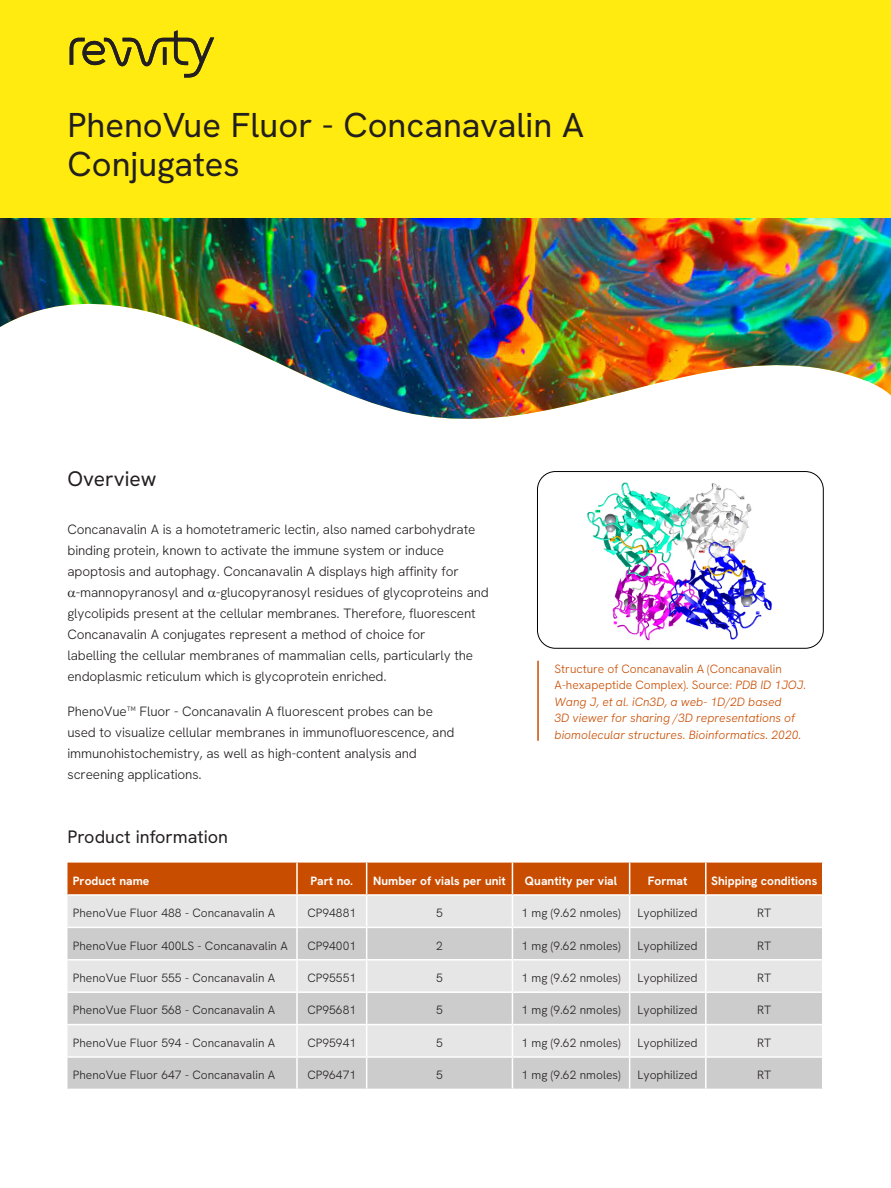
<style>
.page{position:relative;width:891px;height:1188px;background:#fff}
.page>*{position:absolute;margin:0;border:0;box-sizing:border-box;transform-origin:0 0}
.Main_Heading{font:34.5px/39px "Hanken Grotesk";color:#231f20}
.Intro_subhead{font:21px "Hanken Grotesk";color:#231f20}
.Sub_Head{font:18px "Hanken Grotesk";color:#231f20}
.t1{font:300 13.5px/21px "Hanken Grotesk";letter-spacing:-.01em;color:#231f20}
.t2{font:300 12px "Hanken Grotesk";color:#231f20}
.t3{font:italic 300 12px/16.5px "Hanken Grotesk";color:#c94d00}
.t4{font:700 12px "Hanken Grotesk";color:#fff}
.s1{font-style:normal}
</style>
<div class="page">
<img style="left:0;top:218px;width:891px;height:201px">
<div style="left:0;top:0;width:891px;height:218px;background:#ffeb0f"></div>
<svg style="left:70px;top:30px;width:144px;height:48px"></svg>
<div style="left:68px;top:863px;width:754px;height:31px;background:#c94d00"></div>
<div style="left:68px;top:896px;width:754px;height:31px;background:#e6e6e6"></div>
<svg style="left:68px;top:928px;width:754px;height:161px;background:#d6d6d6"></svg>
<hr style="left:296px;top:863px;width:2px;height:31px;background:#fff">
<hr style="left:366px;top:863px;width:1px;height:31px;background:#fff">
<hr style="left:512px;top:863px;width:1px;height:31px;background:#fff">
<hr style="left:629px;top:863px;width:1px;height:31px;background:#fff">
<hr style="left:705px;top:863px;width:2px;height:31px;background:#fff">
<hr style="left:296px;top:896px;width:2px;height:31px;background:#fff">
<hr style="left:366px;top:896px;width:1px;height:31px;background:#fff">
<hr style="left:512px;top:896px;width:1px;height:31px;background:#fff">
<hr style="left:629px;top:896px;width:1px;height:31px;background:#fff">
<hr style="left:705px;top:896px;width:2px;height:31px;background:#fff">
<hr style="left:296px;top:928px;width:2px;height:31px;background:#fff">
<hr style="left:366px;top:928px;width:1px;height:31px;background:#fff">
<hr style="left:512px;top:928px;width:1px;height:31px;background:#fff">
<hr style="left:629px;top:928px;width:1px;height:31px;background:#fff">
<hr style="left:705px;top:928px;width:2px;height:31px;background:#fff">
<hr style="left:68px;top:959px;width:229px;height:2px;background:#fff">
<hr style="left:297px;top:959px;width:70px;height:2px;background:#fff">
<hr style="left:296px;top:961px;width:2px;height:30px;background:#fff">
<hr style="left:367px;top:959px;width:145px;height:2px;background:#fff">
<hr style="left:366px;top:961px;width:1px;height:30px;background:#fff">
<hr style="left:512px;top:959px;width:118px;height:2px;background:#fff">
<hr style="left:512px;top:961px;width:1px;height:30px;background:#fff">
<hr style="left:630px;top:959px;width:76px;height:2px;background:#fff">
<hr style="left:629px;top:961px;width:1px;height:30px;background:#fff">
<hr style="left:706px;top:959px;width:117px;height:2px;background:#fff">
<hr style="left:705px;top:961px;width:2px;height:30px;background:#fff">
<hr style="left:68px;top:991px;width:229px;height:2px;background:#fff">
<hr style="left:297px;top:991px;width:70px;height:2px;background:#fff">
<hr style="left:296px;top:993px;width:2px;height:31px;background:#fff">
<hr style="left:367px;top:991px;width:145px;height:2px;background:#fff">
<hr style="left:366px;top:993px;width:1px;height:31px;background:#fff">
<hr style="left:512px;top:991px;width:118px;height:2px;background:#fff">
<hr style="left:512px;top:993px;width:1px;height:31px;background:#fff">
<hr style="left:630px;top:991px;width:76px;height:2px;background:#fff">
<hr style="left:629px;top:993px;width:1px;height:31px;background:#fff">
<hr style="left:706px;top:991px;width:117px;height:2px;background:#fff">
<hr style="left:705px;top:993px;width:2px;height:31px;background:#fff">
<hr style="left:68px;top:1024px;width:229px;height:1px;background:#fff">
<hr style="left:297px;top:1024px;width:70px;height:1px;background:#fff">
<hr style="left:296px;top:1025px;width:2px;height:31px;background:#fff">
<hr style="left:367px;top:1024px;width:145px;height:1px;background:#fff">
<hr style="left:366px;top:1025px;width:1px;height:31px;background:#fff">
<hr style="left:512px;top:1024px;width:118px;height:1px;background:#fff">
<hr style="left:512px;top:1025px;width:1px;height:31px;background:#fff">
<hr style="left:630px;top:1024px;width:76px;height:1px;background:#fff">
<hr style="left:629px;top:1025px;width:1px;height:31px;background:#fff">
<hr style="left:706px;top:1024px;width:117px;height:1px;background:#fff">
<hr style="left:705px;top:1025px;width:2px;height:31px;background:#fff">
<hr style="left:68px;top:1056px;width:229px;height:2px;background:#fff">
<hr style="left:297px;top:1056px;width:70px;height:2px;background:#fff">
<hr style="left:296px;top:1058px;width:2px;height:31px;background:#fff">
<hr style="left:367px;top:1056px;width:145px;height:2px;background:#fff">
<hr style="left:366px;top:1058px;width:1px;height:31px;background:#fff">
<hr style="left:512px;top:1056px;width:118px;height:2px;background:#fff">
<hr style="left:512px;top:1058px;width:1px;height:31px;background:#fff">
<hr style="left:630px;top:1056px;width:76px;height:2px;background:#fff">
<hr style="left:629px;top:1058px;width:1px;height:31px;background:#fff">
<hr style="left:706px;top:1056px;width:117px;height:2px;background:#fff">
<hr style="left:705px;top:1058px;width:2px;height:31px;background:#fff">
<img style="left:587px;top:482px;width:185px;height:159px">
<div style="left:537px;top:471px;width:287px;height:177px;border:1px solid #000;border-radius:18px"></div>
<hr style="left:537px;top:661px;width:2px;height:80px;background:#c94d00">
<p class="Main_Heading" style="left:68px;top:104px;width:518px">PhenoVue Fluor - Concanavalin A<br>Conjugates</p>
<p class="Intro_subhead" style="left:68px;top:465px;width:90px">Overview</p>
<p class="t1" style="left:68px;top:519px;width:409px">Concanavalin A is a homotetrameric lectin, also named carbohydrate</p>
<p class="t1" style="left:68px;top:540px;width:378px">binding protein, known to activate the immune system or induce</p>
<p class="t1" style="left:68px;top:561px;width:393px">apoptosis and autophagy. Concanavalin A displays high affinity for</p>
<p class="t1" style="left:76px;top:582px;width:415px">-mannopyranosyl and -glucopyranosyl residues of glycoproteins and</p>
<p class="t1" style="left:68px;top:603px;width:410px">glycolipids present at the cellular membranes. Therefore, fluorescent</p>
<p class="t1" style="left:68px;top:624px;width:359px">Concanavalin A conjugates represent a method of choice for</p>
<p class="t1" style="left:68px;top:645px;width:407px">labelling the cellular membranes of mammalian cells, particularly the</p>
<p class="t1" style="left:68px;top:666px;width:321px">endoplasmic reticulum which is glycoprotein enriched.</p>
<p class="t1" style="left:68px;top:700px;width:389px">PhenoVue™ Fluor - Concanavalin A fluorescent probes can be used to visualize cellular membranes in immunofluorescence, and immunohistochemistry, as well as high-content analysis and screening applications.</p>
<p class="t3" style="left:555px;top:660px;width:253px"><span class="s1">Structure of Concanavalin A (Concanavalin A-hexapeptide Complex). Source:</span> PDB ID 1JOJ.<br>Wang J, et al. iCn3D, a web- 1D/2D based<br>3D viewer for sharing /3D representations of biomolecular structures. Bioinformatics. 2020.</p>
<p class="Sub_Head" style="left:68px;top:826px;width:162px">Product information</p>
<p class="t4" style="left:73px;top:873px;width:78px">Product name</p>
<p class="t4" style="left:310px;top:873px;width:44px">Part no.</p>
<p class="t4" style="left:373px;top:873px;width:134px">Number of vials per unit</p>
<p class="t4" style="left:525px;top:873px;width:94px">Quantity per vial</p>
<p class="t4" style="left:648px;top:873px;width:41px">Format</p>
<p class="t4" style="left:711px;top:873px;width:108px">Shipping conditions</p>
<p class="t2" style="left:73px;top:905px;width:204px">PhenoVue Fluor 488 - Concanavalin A</p>
<p class="t2" style="left:308px;top:905px;width:50px">CP94881</p>
<p class="t2" style="left:436px;top:905px;width:8px">5</p>
<p class="t2" style="left:521px;top:905px;width:101px">1 mg (9.62 nmoles)</p>
<p class="t2" style="left:638px;top:905px;width:62px">Lyophilized</p>
<p class="t2" style="left:757px;top:905px;width:16px">RT</p>
<p class="t2" style="left:73px;top:938px;width:217px">PhenoVue Fluor 400LS - Concanavalin A</p>
<p class="t2" style="left:308px;top:938px;width:50px">CP94001</p>
<p class="t2" style="left:436px;top:938px;width:8px">2</p>
<p class="t2" style="left:521px;top:938px;width:101px">1 mg (9.62 nmoles)</p>
<p class="t2" style="left:638px;top:938px;width:62px">Lyophilized</p>
<p class="t2" style="left:757px;top:938px;width:16px">RT</p>
<p class="t2" style="left:73px;top:970px;width:204px">PhenoVue Fluor 555 - Concanavalin A</p>
<p class="t2" style="left:308px;top:970px;width:50px">CP95551</p>
<p class="t2" style="left:436px;top:970px;width:8px">5</p>
<p class="t2" style="left:521px;top:970px;width:101px">1 mg (9.62 nmoles)</p>
<p class="t2" style="left:638px;top:970px;width:62px">Lyophilized</p>
<p class="t2" style="left:757px;top:970px;width:16px">RT</p>
<p class="t2" style="left:73px;top:1002px;width:204px">PhenoVue Fluor 568 - Concanavalin A</p>
<p class="t2" style="left:308px;top:1002px;width:50px">CP95681</p>
<p class="t2" style="left:436px;top:1002px;width:8px">5</p>
<p class="t2" style="left:521px;top:1002px;width:101px">1 mg (9.62 nmoles)</p>
<p class="t2" style="left:638px;top:1002px;width:62px">Lyophilized</p>
<p class="t2" style="left:757px;top:1002px;width:16px">RT</p>
<p class="t2" style="left:73px;top:1035px;width:204px">PhenoVue Fluor 594 - Concanavalin A</p>
<p class="t2" style="left:308px;top:1035px;width:50px">CP95941</p>
<p class="t2" style="left:436px;top:1035px;width:8px">5</p>
<p class="t2" style="left:521px;top:1035px;width:101px">1 mg (9.62 nmoles)</p>
<p class="t2" style="left:638px;top:1035px;width:62px">Lyophilized</p>
<p class="t2" style="left:757px;top:1035px;width:16px">RT</p>
<p class="t2" style="left:73px;top:1067px;width:204px">PhenoVue Fluor 647 - Concanavalin A</p>
<p class="t2" style="left:308px;top:1067px;width:50px">CP96471</p>
<p class="t2" style="left:436px;top:1067px;width:8px">5</p>
<p class="t2" style="left:521px;top:1067px;width:101px">1 mg (9.62 nmoles)</p>
<p class="t2" style="left:638px;top:1067px;width:62px">Lyophilized</p>
<p class="t2" style="left:757px;top:1067px;width:16px">RT</p>
</div>
